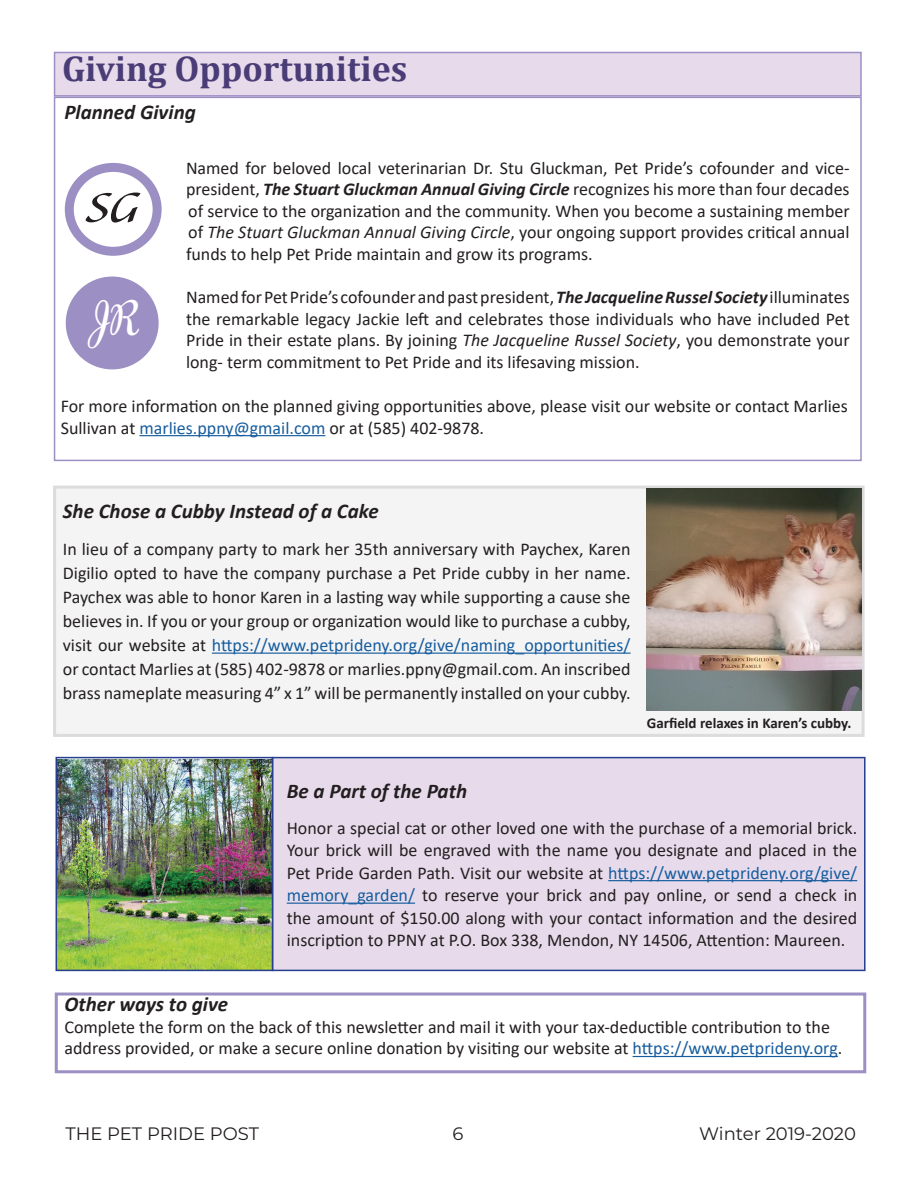
<style>
.page{position:relative;width:918px;height:1188px;background:#fff}
.page>*{position:absolute;margin:0;border:0;box-sizing:border-box;transform-origin:0 0}
.t1{font:52.5px "Alexa Std";color:#231f20}
.t2{font:45px "Adage Script JF";color:#fff}
.t3{font:700 36px "Cambria";color:#4a3d77}
.t4{font:italic 700 21px "Calibri";color:#231f20}
.t5{font:18px/21.6px "Calibri";color:#231f20;text-align:justify}
.t6{font:18px "Montserrat";color:#231f20}
.t7{font:700 15px "Calibri";color:#231f20}
.s1{font-weight:700;font-style:italic}
.s2{font-style:italic}
.s3{color:#175d9e}
</style>
<div class="page">
<div style="left:54px;top:97px;width:808px;height:364px;border:2px solid #9c8fc4"></div>
<div style="left:55px;top:52px;width:806px;height:44px;background:#e7dbeb"></div>
<div style="left:54px;top:52px;width:808px;height:45px;border:2px solid #9c8fc4"></div>
<div style="left:55px;top:487px;width:808px;height:248px;background:#f4f4f5"></div>
<hr style="left:212px;top:653px;width:419px;height:1px;background:#175d9e">
<div style="left:53px;top:486px;width:812px;height:251px;border:3px solid #dddbdc"></div>
<img style="left:647px;top:489px;width:215px;height:222px">
<hr style="left:139px;top:435px;width:186px;height:1px;background:#175d9e">
<div style="left:273px;top:758px;width:592px;height:212px;background:#e7dbeb"></div>
<hr style="left:608px;top:880px;width:249px;height:1px;background:#175d9e">
<hr style="left:287px;top:903px;width:128px;height:1px;background:#175d9e">
<div style="left:272px;top:757px;width:594px;height:214px;border:2px solid #253f8e"></div>
<img style="left:59px;top:760px;width:211px;height:208px">
<div style="left:56px;top:757px;width:217px;height:214px;border:2px solid #253f8e"></div>
<hr style="left:633px;top:1056px;width:205px;height:1px;background:#175d9e">
<div style="left:55px;top:993px;width:811px;height:80px;border:3px solid #9c8fc4"></div>
<div style="left:65px;top:163px;width:97px;height:93px;border:9px solid #9c8fc4;border-radius:50%"></div>
<div style="left:67px;top:277px;width:91px;height:92px;background:#9c8fc4;border-radius:50%"></div>
<div style="left:66px;top:277px;width:93px;height:92px;border:2px solid #9c8fc4;border-radius:50%"></div>
<h3 class="t3" style="left:62px;top:44px;width:347px">Giving Opportunities</h3>
<p class="t4" style="left:64px;top:97px;width:133px">Planned Giving</p>
<h1 class="t1" style="left:86px;top:182px;width:54px">SG</h1>
<h2 class="t2" style="left:88px;top:290px;width:51px">JR</h2>
<p class="t5" style="left:186px;top:156px;width:665px">Named for beloved local veterinarian Dr. Stu Gluckman, Pet Pride’s cofounder and vice&shy;president, <span class="s1">The Stuart Gluckman Annual Giving Circle</span> recognizes his more than four decades of service to the organization and the community. When you become a sustaining member of <span class="s2">The Stuart Gluckman Annual Giving Circle</span>, your ongoing support provides critical annual funds to help Pet Pride maintain and grow its programs.</p>
<p class="t5" style="left:186px;top:286px;width:665px">Named for Pet Pride’s cofounder and past president, <span class="s1">The Jacqueline Russel Society</span> illuminates the remarkable legacy Jackie left and celebrates those individuals who have included Pet Pride in their estate plans. By joining <span class="s2">The Jacqueline Russel Society</span>, you demonstrate your long- term commitment to Pet Pride and its lifesaving mission.</p>
<p class="t5" style="left:61px;top:395px;width:789px">For more information on the planned giving opportunities above, please visit our website or contact Marlies<br>Sullivan at <span class="s3">marlies.ppny@gmail.com</span> or at (585) 402-9878.</p>
<p class="t4" style="left:63px;top:496px;width:317px">She Chose a Cubby Instead of a Cake</p>
<p class="t5" style="left:63px;top:537px;width:569px;line-height:24px">In lieu of a company party to mark her 35th anniversary with Paychex, Karen Digilio opted to have the company purchase a Pet Pride cubby in her name.<br>Paychex was able to honor Karen in a lasting way while supporting a cause she believes in. If you or your group or organization would like to purchase a cubby, visit our website at <span class="s3">https://www.petprideny.org/give/naming_opportunities/ </span>or contact Marlies at (585) 402-9878 or marlies.ppny@gmail.com. An inscribed brass nameplate measuring 4” x 1” will be permanently installed on your cubby.</p>
<p class="t7" style="left:647px;top:712px;width:206px">Garfield relaxes in Karen’s cubby.</p>
<p class="t4" style="left:287px;top:776px;width:182px">Be a Part of the Path</p>
<p class="t5" style="left:287px;top:816px;width:572px;line-height:22.5px">Honor a special cat or other loved one with the purchase of a memorial brick.<br>Your brick will be engraved with the name you designate and placed in the Pet Pride Garden Path. Visit our website at <span class="s3">https://www.petprideny.org/give/ memory_garden/</span> to reserve your brick and pay online, or send a check in the amount of $150.00 along with your contact information and the desired inscription to PPNY at P.O. Box 338, Mendon, NY 14506, Attention: Maureen.</p>
<p class="t4" style="left:65px;top:989px;width:165px">Other ways to give</p>
<p class="t5" style="left:65px;top:1016px;width:779px">Complete the form on the back of this newsletter and mail it with your tax-deductible contribution to the address provided, or make a secure online donation by visiting our website at <span class="s3">https://www.petprideny.org</span>.</p>
<p class="t6" style="left:65px;top:1121px;width:195px">THE PET PRIDE POST</p>
<p class="t6" style="left:452px;top:1121px;width:12px">6</p>
<p class="t6" style="left:699px;top:1121px;width:158px">Winter 2019-2020</p>
</div>
